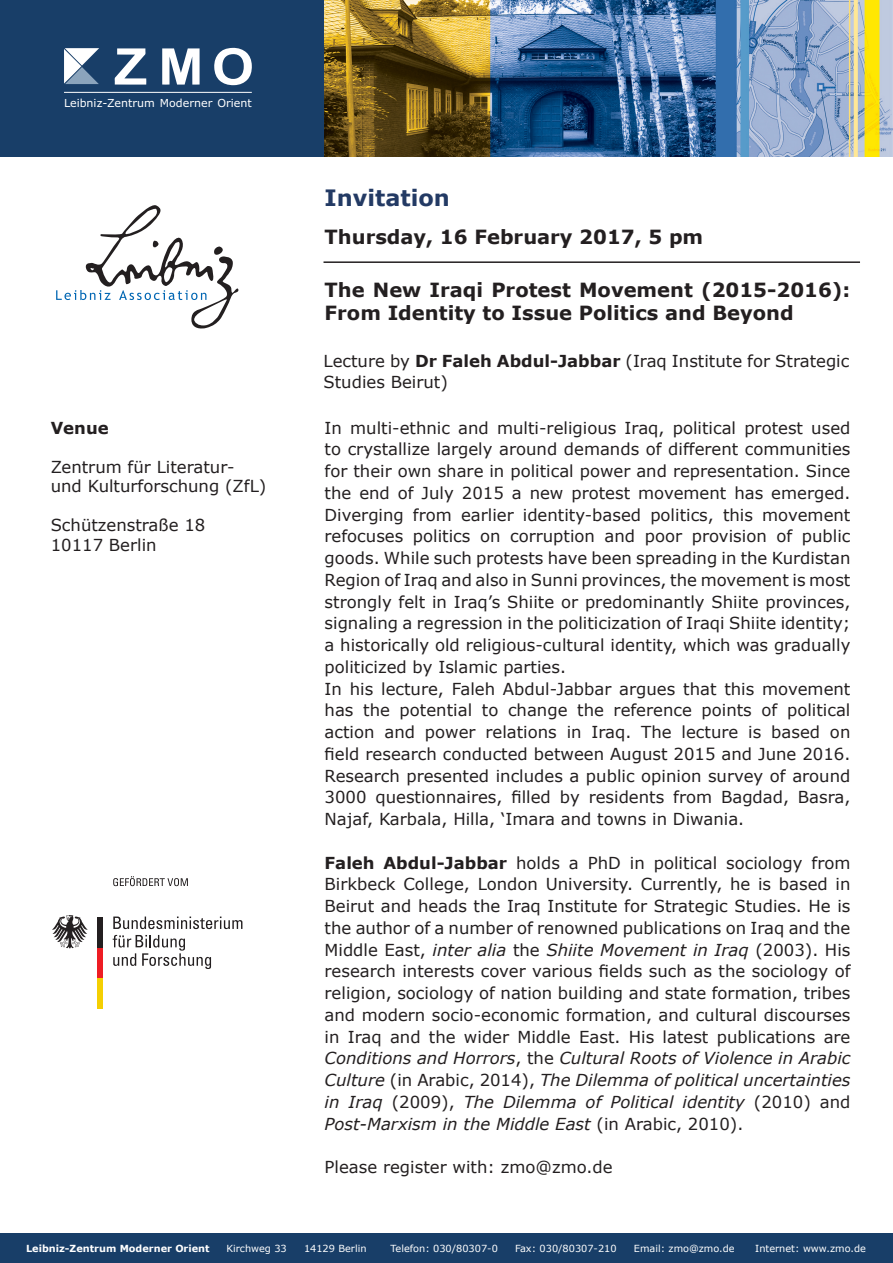
<style>
.page{position:relative;width:893px;height:1263px;background:#fff}
.page>*{position:absolute;margin:0;border:0;box-sizing:border-box;transform-origin:0 0}
.t1{font:700 22.5px "Verdana";color:#233a64}
.t2{font:700 19.5px/23.4px "Verdana";color:#231f20}
.Unterüber2{font:16.5px/21.8px "Verdana";color:#231f20;text-align:justify}
.t3{font:700 16.5px "Verdana";color:#231f20}
.t4{font:11.1px "Verdana";color:#fff}
.t5{font:9.75px "Verdana";color:#fff}
.t6{font:700 9.75px "Verdana";color:#fff}
.s1{font-weight:700}
.s2{font-style:italic}
</style>
<div class="page">
<div style="left:0;top:1233px;width:893px;height:30px;background:#183e68"></div>
<img style="left:324px;top:0;width:569px;height:156px">
<div style="left:19px;top:0;width:286px;height:156px;background:#183e68"></div>
<svg style="left:115px;top:48px;width:31px;height:37px"></svg>
<svg style="left:162px;top:48px;width:38px;height:37px"></svg>
<svg style="left:214px;top:48px;width:38px;height:37px"></svg>
<svg style="left:64px;top:48px;width:35px;height:36px"></svg>
<hr style="left:64px;top:92px;width:188px;height:1px;background:#fff">
<div style="left:0;top:0;width:19px;height:156px;background:#183e68"></div>
<div style="left:305px;top:0;width:19px;height:156px;background:#183e68"></div>
<hr style="left:323px;top:261px;width:537px;height:2px;background:#231f20">
<svg style="left:113px;top:935px;width:98px;height:34px"></svg>
<svg style="left:113px;top:916px;width:129px;height:13px"></svg>
<div style="left:97px;top:978px;width:5px;height:31px;background:#f4cf02"></div>
<div style="left:97px;top:947px;width:5px;height:31px;background:#ee1d23"></div>
<div style="left:97px;top:917px;width:5px;height:30px;background:#231f20"></div>
<svg style="left:52px;top:915px;width:36px;height:33px"></svg>
<svg style="left:113px;top:876px;width:75px;height:10px"></svg>
<svg style="left:56px;top:205px;width:182px;height:123px"></svg>
<p class="t4" style="left:45px;top:95px;width:92px">Leibniz-Zentrum</p>
<p class="t4" style="left:64px;top:95px;width:92px">Leibniz-Zentrum</p>
<p class="t4" style="left:141px;top:95px;width:54px">Moderner</p>
<p class="t4" style="left:160px;top:95px;width:54px">Mod ner</p>
<p class="t4" style="left:199px;top:95px;width:36px">O ient</p>
<p class="t4" style="left:217px;top:95px;width:36px">Orient</p>
<p class="t3" style="left:51px;top:416px;width:60px">Venue</p>
<p class="Unterüber2" style="left:51px;top:457px;width:217px;line-height:19.5px">Zentrum für Literatur&shy;und Kulturforschung (ZfL)</p>
<p class="Unterüber2" style="left:51px;top:514px;width:156px">Schützenstraße 18</p>
<p class="Unterüber2" style="left:51px;top:534px;width:107px">10117 Berlin</p>
<p class="t1" style="left:325px;top:182px;width:127px">Invitation</p>
<p class="t2" style="left:325px;top:224px;width:380px">Thursday, 16 February 2017, 5 pm</p>
<p class="t2" style="left:325px;top:277px;width:527px">The New Iraqi Protest Movement (2015-2016):<br>From Identity to Issue Politics and Beyond</p>
<p class="Unterüber2" style="left:323px;top:350px;width:527px;line-height:21px">Lecture by <span class="s1">Dr Faleh Abdul-Jabbar</span> (Iraq Institute for Strategic<br>Studies Beirut)</p>
<p class="Unterüber2" style="left:325px;top:417px;width:527px">In multi-ethnic and multi-religious Iraq, political protest used to crystallize largely around demands of different communities for their own share in political power and representation. Since the end of July 2015 a new protest movement has emerged.<br>Diverging from earlier identity-based politics, this movement refocuses politics on corruption and poor provision of public goods. While such protests have been spreading in the Kurdistan Region of Iraq and also in Sunni provinces, the movement is most strongly felt in Iraq’s Shiite or predominantly Shiite provinces, signaling a regression in the politicization of Iraqi Shiite identity; a historically old religious-cultural identity, which was gradually politicized by Islamic parties.</p>
<p class="Unterüber2" style="left:325px;top:678px;width:527px">In his lecture, Faleh Abdul-Jabbar argues that this movement has the potential to change the reference points of political action and power relations in Iraq. The lecture is based on field research conducted between August 2015 and June 2016.<br>Research presented includes a public opinion survey of around 3000 questionnaires, filled by residents from Bagdad, Basra, Najaf, Karbala, Hilla, ‘Imara and towns in Diwania.</p>
<p class="Unterüber2" style="left:325px;top:852px;width:527px"><span class="s1">Faleh Abdul-Jabbar</span> holds a PhD in political sociology from Birkbeck College, London University. Currently, he is based in Beirut and heads the Iraq Institute for Strategic Studies. He is the author of a number of renowned publications on Iraq and the Middle East, <span class="s2">inter alia</span> the <span class="s2">Shiite Movement in Iraq</span> (2003). His research interests cover various fields such as the sociology of religion, sociology of nation building and state formation, tribes and modern socio-economic formation, and cultural discourses in Iraq and the wider Middle East. His latest publications are <span class="s2">Conditions and Horrors</span>, the <span class="s2">Cultural Roots of Violence in Arabic Culture</span> (in Arabic, 2014), <span class="s2">The Dilemma of political uncertainties in Iraq</span> (2009), <span class="s2">The Dilemma of Political identity</span> (2010) and <span class="s2">Post-Marxism in the Middle East</span> (in Arabic, 2010).</p>
<p class="Unterüber2" style="left:325px;top:1156px;width:290px">Please register with: zmo@zmo.de</p>
<p class="t6" style="left:26px;top:1241px;width:185px">Leibniz-Zentrum Moderner Orient</p>
<p class="t5" style="left:226px;top:1242px;width:62px">Kirchweg 33</p>
<p class="t5" style="left:304px;top:1242px;width:64px">14129 Berlin</p>
<p class="t5" style="left:391px;top:1242px;width:109px">Telefon: 030/80307-0</p>
<p class="t5" style="left:515px;top:1242px;width:103px">Fax: 030/80307-210</p>
<p class="t5" style="left:634px;top:1242px;width:102px">Email: zmo@zmo.de</p>
<p class="t5" style="left:755px;top:1242px;width:112px">Internet: www.zmo.de</p>
</div>
